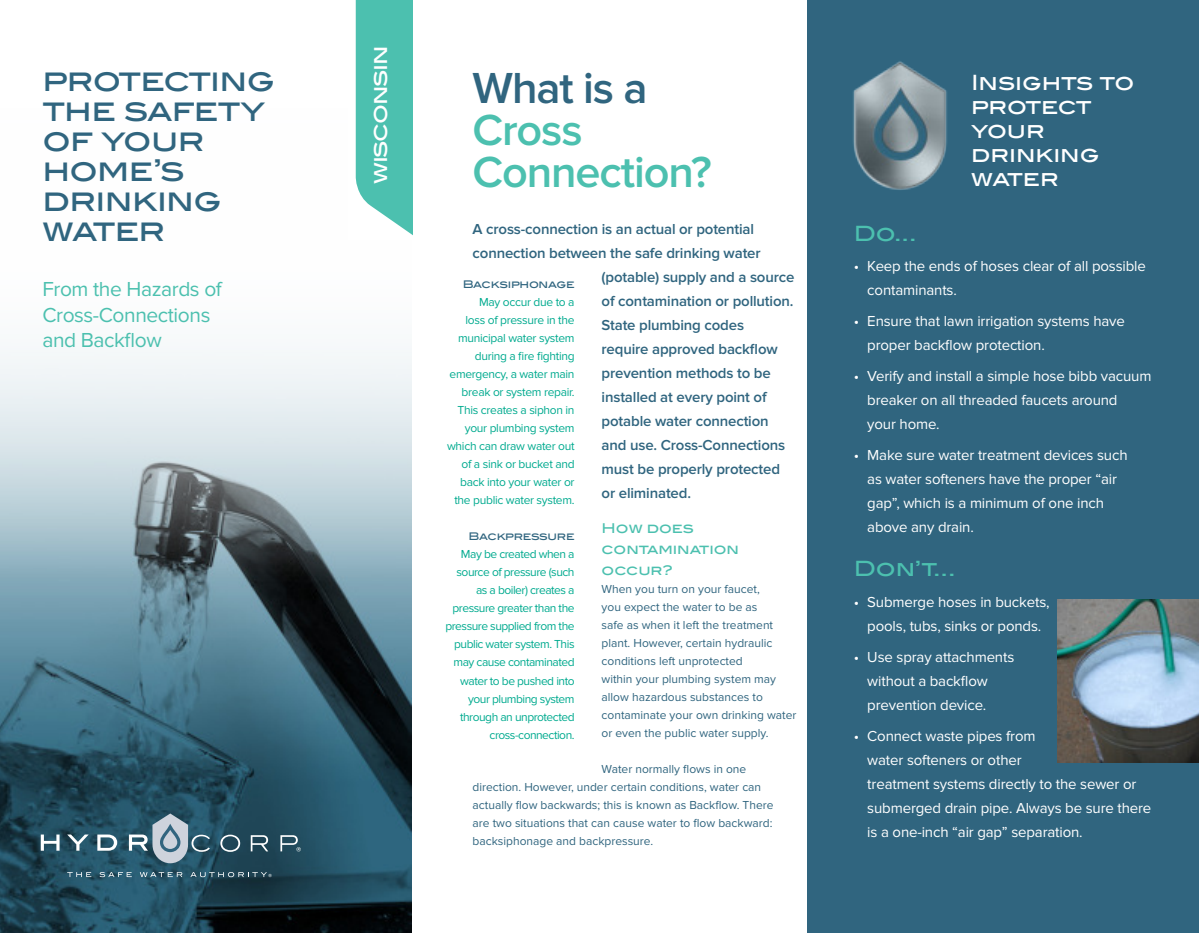
<style>
.page{position:relative;width:1199px;height:933px;background:#fff}
.page>*{position:absolute;margin:0;border:0;box-sizing:border-box;transform-origin:0 0}
.t1{font:600 45px/42px "Proxima Nova";letter-spacing:-.025em;color:#4cc0af}
.t2{font:600 45px "Proxima Nova";letter-spacing:-.025em;color:#30657f}
.t3{font:500 30px/30px "Blair ITC";letter-spacing:-.02em;color:#30657f}
.t4{font:21px/25.5px "Proxima Nova";letter-spacing:-.02em;color:#4cc0af}
.t5{font:500 21px/24px "Blair ITC";letter-spacing:-.01em;color:#fff}
.t6{font:500 21px "Blair ITC";color:#4cc0af}
.t7{font:500 21px "Blair ITC";letter-spacing:-.05em;color:#fff}
.t8{font:15px/24px "Proxima Nova";letter-spacing:-.01em;color:#fff}
.t9{font:600 15px "Proxima Nova";letter-spacing:-.01em;color:#30657f}
.t10{font:500 13.5px/21px "Blair ITC";color:#4cc0af}
.t11{font:12px/18px "Proxima Nova";letter-spacing:-.04em;color:#00aa8f;text-align:right}
.t12{font:12px/18px "Proxima Nova";color:#30657f}
.t13{font:500 10.5px "Blair ITC";letter-spacing:-.025em;color:#30657f}
</style>
<div class="page">
<img style="left:1px;top:352px;width:411px;height:580px">
<svg style="left:356px;top:0;width:56px;height:235px"></svg>
<div style="left:808px;top:0;width:391px;height:932px;background:#30657f"></div>
<img style="left:853px;top:61px;width:94px;height:129px">
<img style="left:1057px;top:599px;width:142px;height:163px">
<svg style="left:41px;top:834px;width:19px;height:16px"></svg>
<svg style="left:67px;top:834px;width:22px;height:16px"></svg>
<svg style="left:97px;top:834px;width:20px;height:16px"></svg>
<svg style="left:129px;top:813px;width:81px;height:49px"></svg>
<svg style="left:220px;top:834px;width:20px;height:17px"></svg>
<svg style="left:251px;top:834px;width:17px;height:17px"></svg>
<svg style="left:67px;top:871px;width:24px;height:5px"></svg>
<svg style="left:100px;top:871px;width:32px;height:5px"></svg>
<svg style="left:140px;top:871px;width:42px;height:5px"></svg>
<svg style="left:280px;top:834px;width:21px;height:17px"></svg>
<svg style="left:190px;top:871px;width:82px;height:5px"></svg>
<h2 class="t3" style="left:42px;top:65px;width:234px">protecting the safety of your home’s drinking water</h2>
<h3 class="t4" style="left:42px;top:277px;width:181px">From the Hazards of<br>Cross-Connections and Backflow</h3>
<h3 class="t7" style="left:367px;top:184px;width:140px;rotate:-90deg">wisconsin</h3>
<h1 class="t2" style="left:473px;top:69px;width:177px">What is a</h1>
<h1 class="t1" style="left:473px;top:111px;width:240px">Cross<br>Connection?</h1>
<p class="t9" style="left:473px;top:222px;width:283px">A cross-connection is an actual or potential</p>
<p class="t9" style="left:473px;top:246px;width:290px">connection between the safe drinking water</p>
<p class="t9" style="left:602px;top:270px;width:194px">(potable) supply and a source</p>
<p class="t9" style="left:602px;top:294px;width:193px">of contamination or pollution.</p>
<p class="t9" style="left:602px;top:318px;width:144px">State plumbing codes</p>
<p class="t9" style="left:602px;top:342px;width:178px">require approved backflow</p>
<p class="t9" style="left:602px;top:366px;width:171px">prevention methods to be</p>
<p class="t9" style="left:602px;top:390px;width:167px">installed at every point of</p>
<p class="t9" style="left:602px;top:414px;width:169px">potable water connection</p>
<p class="t9" style="left:602px;top:438px;width:185px">and use. Cross-Connections</p>
<p class="t9" style="left:602px;top:462px;width:180px">must be properly protected</p>
<p class="t9" style="left:602px;top:486px;width:91px">or eliminated.</p>
<p class="t10" style="left:602px;top:517px;width:139px">How does contamination occur?</p>
<p class="t12" style="left:602px;top:580px;width:196px">When you turn on your faucet,<br>you expect the water to be as<br>safe as when it left the treatment plant. However, certain hydraulic conditions left unprotected<br>within your plumbing system may allow hazardous substances to contaminate your own drinking water or even the public water supply.</p>
<p class="t12" style="left:473px;top:760px;width:302px;text-indent:129px">Water normally flows in one direction. However, under certain conditions, water can actually flow backwards; this is known as Backflow. There are two situations that can cause water to flow backward: backsiphonage and backpressure.</p>
<p class="t13" style="left:463px;top:278px;width:113px">Backsiphonage</p>
<p class="t11" style="left:447px;top:293px;width:129px">May occur due to a<br>loss of pressure in the municipal water system during a fire fighting emergency, a water main break or system repair.<br>This creates a siphon in your plumbing system which can draw water out of a sink or bucket and back into your water or the public water system.</p>
<p class="t13" style="left:468px;top:530px;width:108px">Backpressure</p>
<p class="t11" style="left:445px;top:545px;width:131px">May be created when a source of pressure (such as a boiler) creates a pressure greater than the pressure supplied from the public water system. This may cause contaminated water to be pushed into your plumbing system through an unprotected cross-connection.</p>
<h3 class="t5" style="left:971px;top:71px;width:165px">Insights to protect your drinking water</h3>
<h3 class="t6" style="left:854px;top:221px;width:64px">Do...</h3>
<p class="t8" style="left:867px;top:255px;width:280px;text-indent:-14px">• Keep the ends of hoses clear of all possible contaminants.</p>
<p class="t8" style="left:867px;top:310px;width:259px;text-indent:-14px">• Ensure that lawn irrigation systems have proper backflow protection.</p>
<p class="t8" style="left:867px;top:364px;width:286px;text-indent:-14px">• Verify and install a simple hose bibb vacuum breaker on all threaded faucets around<br>your home.</p>
<p class="t8" style="left:867px;top:443px;width:262px;text-indent:-14px">• Make sure water treatment devices such as water softeners have the proper “air gap”, which is a minimum of one inch above any drain.</p>
<h3 class="t6" style="left:854px;top:556px;width:103px">Don’t...</h3>
<p class="t8" style="left:854px;top:590px;width:197px;text-align:center">• Submerge hoses in buckets, pools, tubs, sinks or ponds.</p>
<p class="t8" style="left:867px;top:645px;width:148px;text-indent:-14px">• Use spray attachments without a backflow prevention device.</p>
<p class="t8" style="left:867px;top:724px;width:286px;text-indent:-14px">• Connect waste pipes from<br>water softeners or other<br>treatment systems directly to the sewer or submerged drain pipe. Always be sure there is a one-inch “air gap” separation.</p>
</div>
